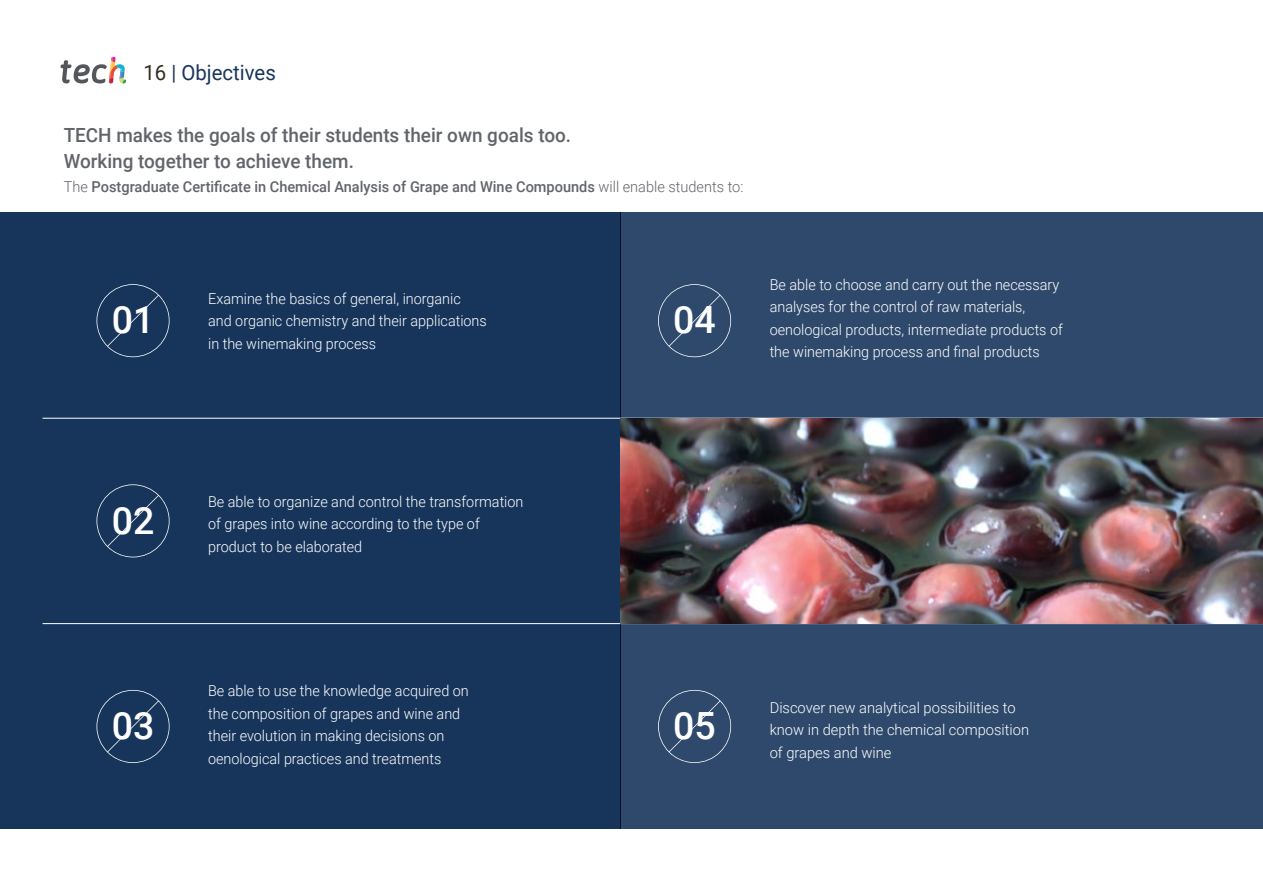
<style>
.page{position:relative;width:1263px;height:893px;background:#fff}
.page>*{position:absolute;margin:0;border:0;box-sizing:border-box;transform-origin:0 0}
.t1{font:500 37.5px "Roboto";color:#fff}
.t2{font:21px "Roboto";color:#1a355c}
.t3{font:500 19.5px/25.5px "Roboto";color:#61646a}
.t4{font:300 15px/22.5px "Roboto";color:#fff;scale:.96 1}
.t5{font:500 15px "Roboto";color:#61646a}
.t6{font:300 15px/22.5px "Roboto";color:#fff}
.s1{color:#312e20}
.s2{font-weight:300}
</style>
<div class="page">
<svg style="left:61px;top:57px;width:65px;height:27px"></svg>
<div style="left:0;top:213px;width:621px;height:616px;background:#17355b"></div>
<div style="left:621px;top:213px;width:642px;height:616px;background:#2e496b"></div>
<svg style="left:97px;top:284px;width:73px;height:73px"></svg>
<svg style="left:97px;top:690px;width:73px;height:73px"></svg>
<svg style="left:97px;top:484px;width:73px;height:73px"></svg>
<svg style="left:658px;top:284px;width:73px;height:73px"></svg>
<svg style="left:658px;top:690px;width:73px;height:73px"></svg>
<hr style="left:43px;top:418px;width:1220px;height:1px;background:#fff">
<hr style="left:43px;top:623px;width:1220px;height:1px;background:#fff">
<img style="left:621px;top:418px;width:642px;height:206px">
<h2 class="t2" style="left:144px;top:57px;width:134px"><span class="s1">16</span> | Objectives</h2>
<h3 class="t3" style="left:64px;top:122px;width:509px">TECH makes the goals of their students their own goals too.<br>Working together to achieve them.</h3>
<p class="t5" style="left:64px;top:176px;width:681px"><span class="s2">The</span> Postgraduate Certificate in Chemical Analysis of Grape and Wine Compounds <span class="s2">will enable students to:</span></p>
<h1 class="t1" style="left:112px;top:294px;width:44px">01</h1>
<p class="t4" style="left:208px;top:286px;width:292px">Examine the basics of general, inorganic and organic chemistry and their applications in the winemaking process</p>
<h1 class="t1" style="left:673px;top:294px;width:44px">04</h1>
<p class="t4" style="left:770px;top:272px;width:307px">Be able to choose and carry out the necessary analyses for the control of raw materials, oenological products, intermediate products of the winemaking process and final products</p>
<h1 class="t1" style="left:112px;top:494px;width:44px">02</h1>
<h1 class="t1" style="left:112px;top:699px;width:44px">03</h1>
<p class="t4" style="left:208px;top:490px;width:330px">Be able to organize and control the transformation of grapes into wine according to the type of product to be elaborated</p>
<p class="t4" style="left:208px;top:679px;width:273px">Be able to use the knowledge acquired on the composition of grapes and wine and their evolution in making decisions on oenological practices and treatments</p>
<h1 class="t1" style="left:673px;top:699px;width:44px">05</h1>
<p class="t6" style="left:770px;top:696px;width:261px">Discover new analytical possibilities to know in depth the chemical composition of grapes and wine</p>
</div>
